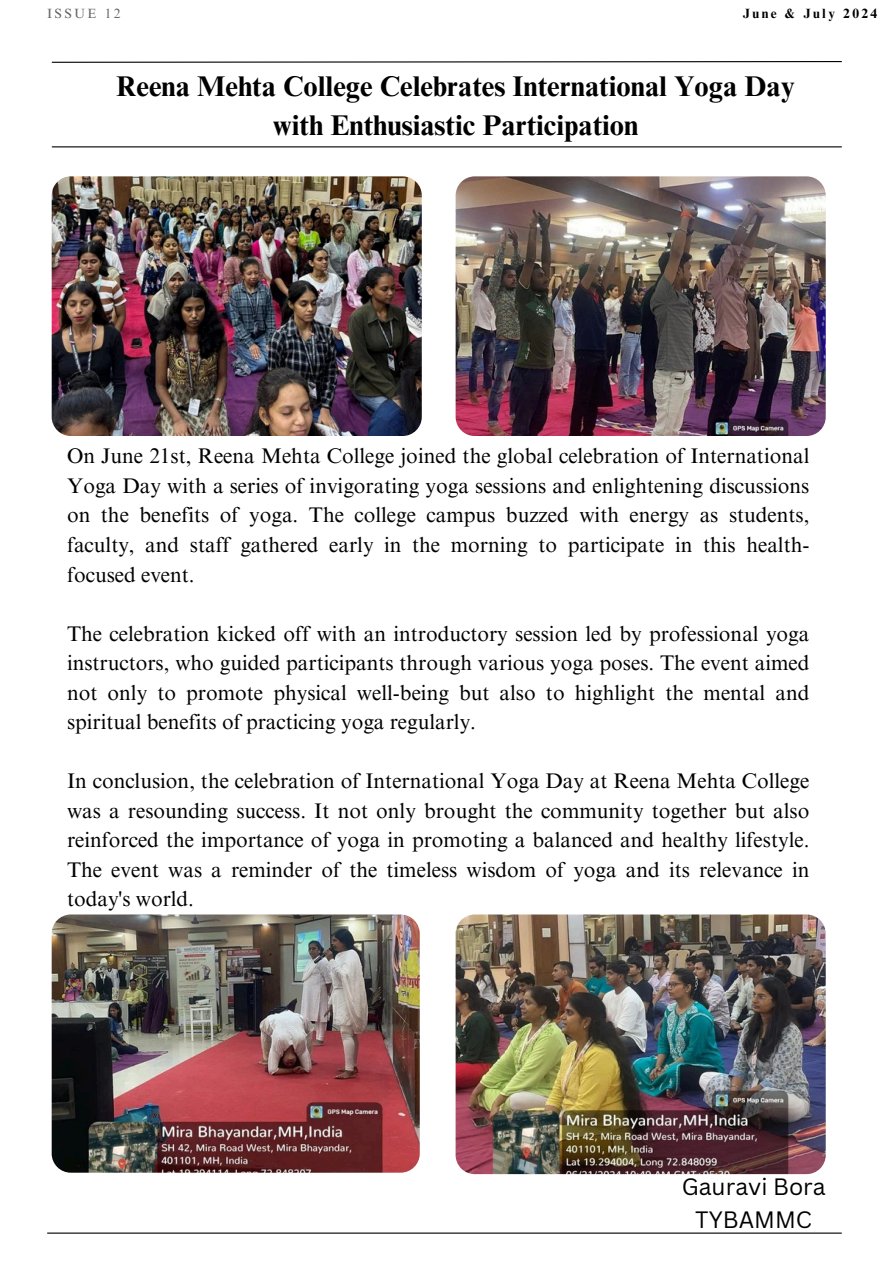
<style>
.page{position:relative;width:894px;height:1264px;background:#fff}
.page>*{position:absolute;margin:0;border:0;box-sizing:border-box;transform-origin:0 0}
.t1{font:700 28.5px/39.3px "Times NRMT Pro";color:#000;text-align:center}
.t2{font:23.1px/32.2px "Canva Sans";color:#000;text-align:center}
.t3{font:21.15px/29.5px "Times NRMT Pro";color:#000;text-align:justify}
.t4{font:700 13.35px "Times NRMT Pro";letter-spacing:.18em;color:#010101}
.t5{font:13.35px "Times NRMT Pro";letter-spacing:.18em;color:#666}
</style>
<div class="page">
<svg style="left:51px;top:61px;width:791px;height:2px"></svg>
<hr style="left:48px;top:1232px;width:793px;height:1px;background:#000">
<hr style="left:52px;top:146px;width:789px;height:1px;background:#000">
<img style="left:52px;top:176px;width:369px;height:260px;border-radius:19px">
<img style="left:455px;top:176px;width:370px;height:260px;border-radius:19px">
<img style="left:455px;top:914px;width:370px;height:260px">
<img style="left:52px;top:914px;width:367px;height:258px;border-radius:19px">
<h1 class="t5" style="left:47px;top:8px;width:75px">ISSUE 12</h1>
<p class="t4" style="left:742px;top:8px;width:136px">June &amp; July 2024</p>
<p class="t1" style="left:116px;top:70px;width:680px">Reena Mehta College Celebrates International Yoga Day with Enthusiastic Participation</p>
<h2 class="t3" style="left:67px;top:444px;width:743px">On June 21st, Reena Mehta College joined the global celebration of International Yoga Day with a series of invigorating yoga sessions and enlightening discussions on the benefits of yoga. The college campus buzzed with energy as students, faculty, and staff gathered early in the morning to participate in this health&shy;focused event.</h2>
<p class="t3" style="left:67px;top:621px;width:743px">The celebration kicked off with an introductory session led by professional yoga instructors, who guided participants through various yoga poses. The event aimed not only to promote physical well-being but also to highlight the mental and spiritual benefits of practicing yoga regularly.</p>
<p class="t3" style="left:67px;top:768px;width:743px">In conclusion, the celebration of International Yoga Day at Reena Mehta College was a resounding success. It not only brought the community together but also reinforced the importance of yoga in promoting a balanced and healthy lifestyle.<br>The event was a reminder of the timeless wisdom of yoga and its relevance in today's world.</p>
<h2 class="t2" style="left:681px;top:1170px;width:145px">Gauravi Bora<br>TYBAMMC</h2>
</div>
